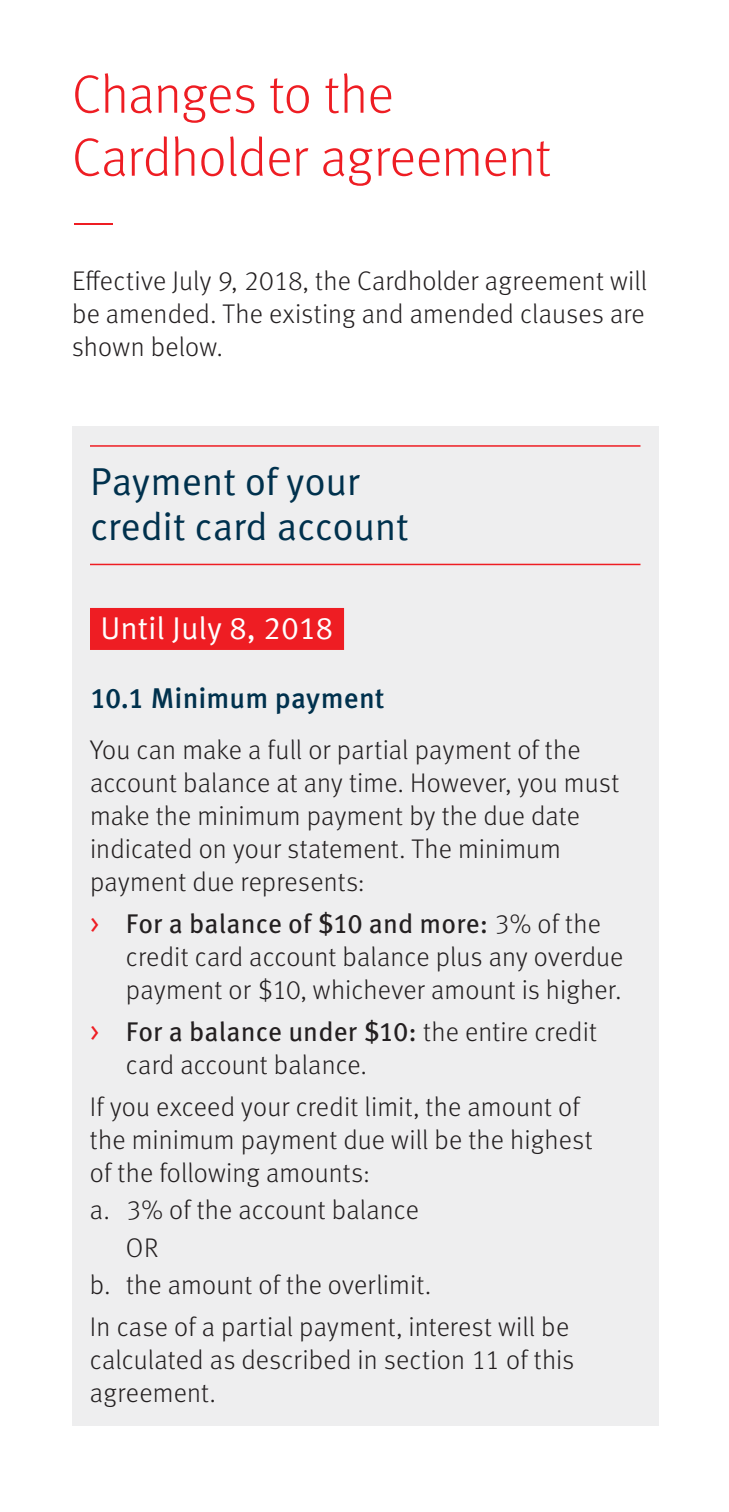
<style>
.page{position:relative;width:729px;height:1512px;background:#fff}
.page>*{position:absolute;margin:0;border:0;box-sizing:border-box;transform-origin:0 0}
.t1{font:300 54px/63px "Meta OT";letter-spacing:-.01em;color:#ee1d23}
.t2{font:100 54px "Meta OT";color:#ee1d23}
.t3{font:39px/45px "Meta OT Norm";letter-spacing:-.005em;color:#00314d}
.t4{font:31.5px "Meta OT Norm";color:#fff}
.t5{font:500 28.5px "Meta OT";letter-spacing:.005em;color:#00314d}
.t6{font:300 27px/33px "Meta OT";letter-spacing:.005em;color:#231f20}
.s1{font-family:"Meta OT Norm";font-weight:400;color:#ee1d23}
.s2{font-weight:400}
</style>
<div class="page">
<div style="left:72px;top:426px;width:586px;height:1000px;background:#eeeeef"></div>
<hr style="left:90px;top:445px;width:550px;height:2px;background:#ee1d23">
<hr style="left:90px;top:564px;width:550px;height:1px;background:#ee1d23">
<div style="left:90px;top:608px;width:254px;height:42px;background:#ee1d23"></div>
<h1 class="t1" style="left:72px;top:67px;width:481px">Changes to the<br>Cardholder agreement</h1>
<h1 class="t2" style="left:72px;top:200px;width:45px">—</h1>
<p class="t6" style="left:72px;top:266px;width:577px;text-align:justify">Effective July 9, 2018, the Cardholder agreement will be amended. The existing and amended clauses are shown below.</p>
<h2 class="t3" style="left:90px;top:462px;width:320px">Payment of your credit card account</h2>
<p class="t4" style="left:100px;top:616px;width:235px">Until July 8, 2018</p>
<p class="t5" style="left:90px;top:687px;width:296px">10.1 Minimum payment</p>
<p class="t6" style="left:90px;top:735px;width:531px">You can make a full or partial payment of the account balance at any time. However, you must make the minimum payment by the due date indicated on your statement. The minimum payment due represents:</p>
<p class="t6" style="left:126px;top:909px;width:499px;text-indent:-36px"><span class="s1">&gt;</span> <span class="s2">For a balance of $10 and more:</span> 3% of the credit card account balance plus any overdue payment or $10, whichever amount is higher.</p>
<p class="t6" style="left:126px;top:1017px;width:473px;text-indent:-36px"><span class="s1">&gt;</span> <span class="s2">For a balance under $10:</span> the entire credit card account balance.</p>
<p class="t6" style="left:90px;top:1092px;width:504px">If you exceed your credit limit, the amount of the minimum payment due will be the highest of the following amounts:</p>
<p class="t6" style="left:90px;top:1195px;width:330px">a. 3% of the account balance</p>
<p class="t6" style="left:126px;top:1233px;width:34px">OR</p>
<p class="t6" style="left:90px;top:1270px;width:343px">b. the amount of the overlimit.</p>
<p class="t6" style="left:90px;top:1312px;width:486px">In case of a partial payment, interest will be calculated as described in section 11 of this agreement.</p>
</div>
